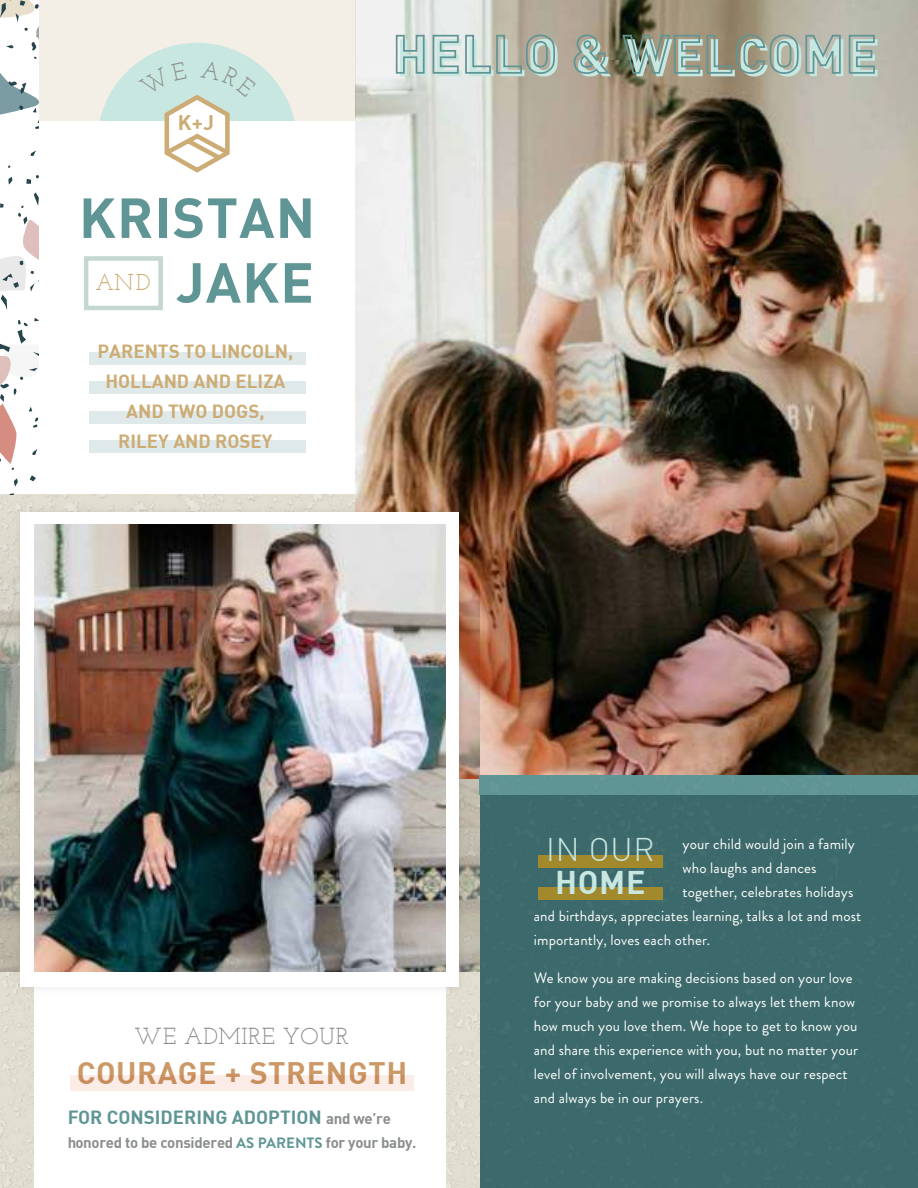
<style>
.page{position:relative;width:918px;height:1188px;background:#fff}
.page>*{position:absolute;margin:0;border:0;box-sizing:border-box;transform-origin:0 0}
.t1{font:700 55.5px "DIN";letter-spacing:.02em;color:#5f9595}
.t2{font:300 32.25px "DIN";color:#c7e7e0}
.t3{font:700 32.25px "DIN";color:#c7e7e0}
.t4{font:700 30.45px "DIN";letter-spacing:.02em;color:#c96}
.t5{font:23.1px "Josefin Slab";letter-spacing:.02em;color:#8a8e8d}
.t6{font:22.8px "Josefin Slab";color:#ccac74}
.t7{font:700 20.7px "DIN";color:#ccac74}
.t8{font:700 18.75px/30px "DIN";color:#ccac74;text-align:center}
.t9{font:700 18.75px "DIN";color:#5f9595}
.t10{font:15px/24px "Brandon Grotesque";letter-spacing:.01em;color:#fff}
.t11{font:700 15px "DIN";letter-spacing:-.02em;color:#8a8e8d}
.s1{font-size:15px;color:#8a8e8d}
.s2{font-family:"Brandon Grotesque";color:#5f9595}
</style>
<div class="page">
<div style="left:480px;top:795px;width:438px;height:393px;background:#3c696b"></div>
<img style="left:0;top:495px;width:480px;height:693px">
<div style="left:34px;top:987px;width:412px;height:201px;background:#fff"></div>
<img style="left:355px;top:59px;width:563px;height:716px">
<img style="left:355px;top:0;width:563px;height:59px">
<svg style="left:4px;top:493px;width:10px;height:2px"></svg>
<svg style="left:31px;top:150px;width:5px;height:6px"></svg>
<svg style="left:8px;top:177px;width:4px;height:8px"></svg>
<svg style="left:26px;top:175px;width:13px;height:9px"></svg>
<svg style="left:0;top:0;width:39px;height:129px"></svg>
<svg style="left:0;top:192px;width:39px;height:118px"></svg>
<svg style="left:0;top:318px;width:39px;height:169px"></svg>
<img style="left:0;top:513px;width:480px;height:459px">
<div style="left:13px;top:504px;width:454px;height:491px;background:#221f1f;opacity:.1"></div>
<div style="left:21px;top:512px;width:438px;height:475px;background:#fff"></div>
<img style="left:34px;top:525px;width:412px;height:447px">
<div style="left:39px;top:0;width:316px;height:121px;background:#f4efe6"></div>
<div style="left:480px;top:775px;width:438px;height:20px;background:#5f9595"></div>
<svg style="left:395px;top:33px;width:483px;height:44px"></svg>
<div style="left:84px;top:256px;width:79px;height:54px;border:4px solid #c4d7d1"></div>
<div style="left:89px;top:382px;width:216px;height:12px;background:#e0e9ea"></div>
<div style="left:89px;top:440px;width:216px;height:13px;background:#e0e9ea"></div>
<div style="left:89px;top:352px;width:216px;height:13px;background:#e0e9ea"></div>
<div style="left:89px;top:411px;width:216px;height:12px;background:#e0e9ea"></div>
<div style="left:70px;top:1076px;width:344px;height:15px;background:#fbece7"></div>
<div style="left:538px;top:887px;width:124px;height:13px;background:#a1892c"></div>
<div style="left:538px;top:855px;width:124px;height:13px;background:#a1892c"></div>
<svg style="left:99px;top:43px;width:196px;height:130px"></svg>
<h3 class="t7" style="left:178px;top:113px;width:38px">K+J</h3>
<h1 class="t1" style="left:79px;top:193px;width:238px">KRISTAN</h1>
<h3 class="t6" style="left:95px;top:273px;width:57px">AND</h3>
<h1 class="t1" style="left:176px;top:258px;width:139px">JAKE</h1>
<p class="t8" style="left:97px;top:337px;width:197px">PARENTS TO LINCOLN,<br>HOLLAND AND ELIZA<br>AND TWO DOGS,<br>RILEY AND ROSEY</p>
<h3 class="t5" style="left:135px;top:1027px;width:216px">WE ADMIRE YOUR</h3>
<h3 class="t4" style="left:77px;top:1059px;width:332px">COURAGE + STRENGTH</h3>
<p class="t9" style="left:67px;top:1109px;width:325px">FOR CONSIDERING ADOPTION <span class="s1">and we’re</span></p>
<p class="t11" style="left:67px;top:1136px;width:351px">honored to be considered <span class="s2">AS PARENTS</span> for your baby.</p>
<h2 class="t2" style="left:546px;top:831px;width:110px">IN OUR</h2>
<h2 class="t3" style="left:555px;top:868px;width:92px">HOME</h2>
<p class="t10" style="left:683px;top:834px;width:174px">your child would join a family</p>
<p class="t10" style="left:683px;top:858px;width:135px">who laughs and dances</p>
<p class="t10" style="left:683px;top:882px;width:172px">together, celebrates holidays</p>
<p class="t10" style="left:534px;top:906px;width:329px">and birthdays, appreciates learning, talks a lot and most</p>
<p class="t10" style="left:534px;top:930px;width:178px">importantly, loves each other.</p>
<p class="t10" style="left:534px;top:968px;width:326px">We know you are making decisions based on your love for your baby and we promise to always let them know how much you love them. We hope to get to know you and share this experience with you, but no matter your level of involvement, you will always have our respect and always be in our prayers.</p>
</div>
